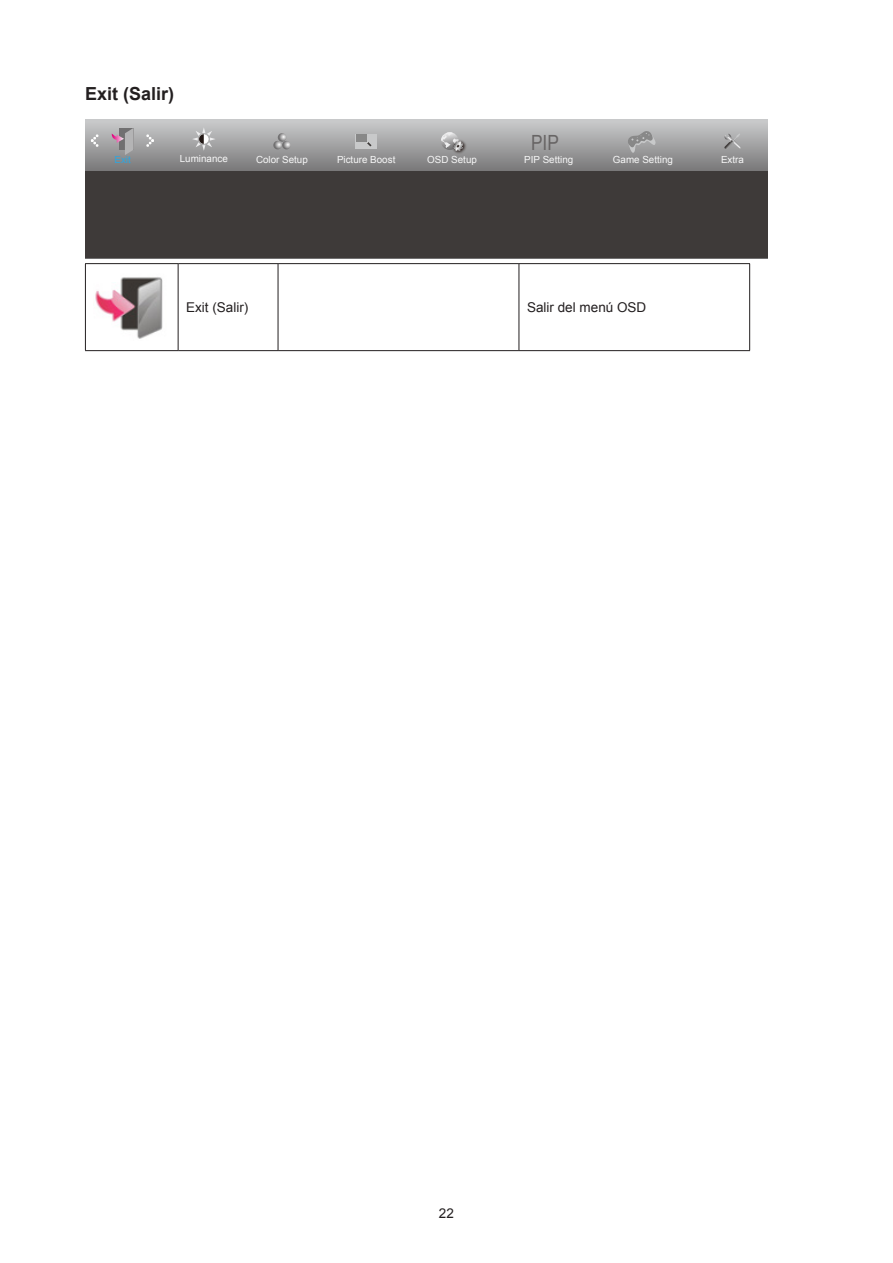
<style>
.page{position:relative;width:893px;height:1263px;background:#fff}
.page>*{position:absolute;margin:0;border:0;box-sizing:border-box;transform-origin:0 0}
.t1{font:21px "Arial Narrow";color:#686565}
.Heading_3{font:700 18px "Arial";color:#231f20}
.正文_text-1{font:13.5px "Arial";color:#231f20}
.t2{font:9.75px "Arial";color:#f7f7f7}
.t3{font:9.75px "Arial";color:#2ca6e0}
</style>
<div class="page">
<svg style="left:85px;top:119px;width:683px;height:53px;background:#9f9fa0"></svg>
<div style="left:85px;top:172px;width:683px;height:86px;background:#3e3a39"></div>
<svg style="left:91px;top:134px;width:8px;height:13px"></svg>
<svg style="left:146px;top:134px;width:8px;height:13px"></svg>
<svg style="left:112px;top:128px;width:22px;height:27px"></svg>
<svg style="left:192px;top:127px;width:24px;height:24px"></svg>
<svg style="left:273px;top:133px;width:18px;height:16px"></svg>
<div style="left:356px;top:134px;width:21px;height:15px;background:#c8c9ca"></div>
<div style="left:356px;top:134px;width:10px;height:7px;background:#888"></div>
<img style="left:450px;top:138px;width:18px;height:18px">
<svg style="left:441px;top:132px;width:22px;height:19px"></svg>
<svg style="left:724px;top:133px;width:18px;height:16px"></svg>
<svg style="left:628px;top:131px;width:28px;height:22px"></svg>
<hr style="left:85px;top:263px;width:93px;height:1px;background:#231f20">
<hr style="left:85px;top:264px;width:1px;height:86px;background:#231f20">
<hr style="left:178px;top:263px;width:100px;height:1px;background:#231f20">
<hr style="left:178px;top:264px;width:1px;height:86px;background:#231f20">
<hr style="left:278px;top:263px;width:241px;height:1px;background:#231f20">
<hr style="left:278px;top:264px;width:1px;height:86px;background:#231f20">
<hr style="left:519px;top:263px;width:231px;height:1px;background:#231f20">
<hr style="left:519px;top:264px;width:1px;height:86px;background:#231f20">
<hr style="left:749px;top:264px;width:1px;height:86px;background:#231f20">
<hr style="left:85px;top:350px;width:93px;height:1px;background:#231f20">
<hr style="left:178px;top:350px;width:100px;height:1px;background:#231f20">
<hr style="left:278px;top:350px;width:241px;height:1px;background:#231f20">
<hr style="left:519px;top:350px;width:231px;height:1px;background:#231f20">
<img style="left:95px;top:277px;width:68px;height:62px">
<p class="Heading_3" style="left:85px;top:82px;width:91px">Exit (Salir)</p>
<p class="t1" style="left:531px;top:127px;width:29px">PIP</p>
<p class="t3" style="left:114px;top:153px;width:18px">Exit</p>
<p class="t2" style="left:180px;top:152px;width:50px">Luminance</p>
<p class="t2" style="left:256px;top:153px;width:53px">Color Setup</p>
<p class="t2" style="left:337px;top:153px;width:60px">Picture Boost</p>
<p class="t2" style="left:427px;top:153px;width:51px">OSD Setup</p>
<p class="t2" style="left:524px;top:153px;width:51px">PIP Setting</p>
<p class="t2" style="left:721px;top:153px;width:24px">Extra</p>
<p class="t2" style="left:613px;top:153px;width:62px">Game Setting</p>
<p class="正文_text-1" style="left:186px;top:298px;width:64px">Exit (Salir)</p>
<p class="正文_text-1" style="left:527px;top:298px;width:121px">Salir del menú OSD</p>
<h3 class="正文_text-1" style="left:439px;top:1204px;width:17px">22</h3>
</div>
